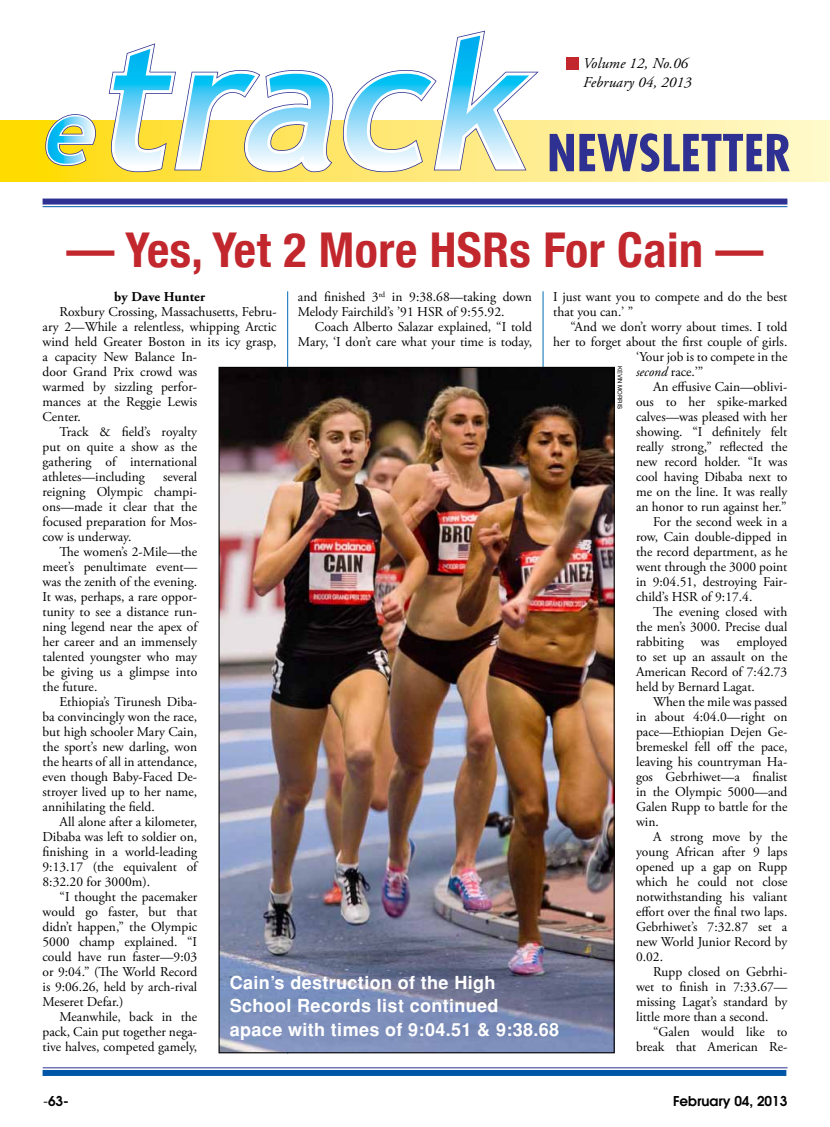
<style>
.page{position:relative;width:830px;height:1127px;background:#fff}
.page>*{position:absolute;margin:0;border:0;box-sizing:border-box;transform-origin:0 0}
.t1{font:700 condensed 48px "Helvetica Neue";letter-spacing:.01em;color:#c1272d}
.t2{font:700 18px/23.4px "Helvetica";letter-spacing:.02em;color:#fff}
.t3{font:italic 15px/19.5px "Adobe Garamond Pro";letter-spacing:.01em;color:#000}
.t4{font:13.5px/15px "Adobe Garamond Pro";color:#000;text-align:justify}
.t5{font:600 13.5px "Avant Garde";color:#000}
.t6{font:700 13.5px "Adobe Garamond Pro";letter-spacing:.015em;color:#000}
.t7{font:6px "Helvetica";color:#000}
.s1{font-style:italic}
.s2{font-weight:400}
</style>
<div class="page">
<hr style="left:287px;top:291px;width:1px;height:762px;background:#006cb7">
<div style="left:566px;top:57px;width:12px;height:12px;background:#c1272d"></div>
<svg style="left:0;top:120px;width:829px;height:62px;background:#feea75"></svg>
<hr style="left:542px;top:291px;width:1px;height:761px;background:#006cb7">
<img style="left:220px;top:369px;width:392px;height:682px">
<hr style="left:43px;top:1067px;width:744px;height:1px;background:#2e3192">
<div style="left:43px;top:1070px;width:743px;height:6px;background:#0057a8"></div>
<div style="left:43px;top:199px;width:744px;height:6px;background:#2e3192"></div>
<hr style="left:43px;top:206px;width:744px;height:1px;background:#0057a8">
<svg style="left:106px;top:120px;width:438px;height:54px"></svg>
<svg style="left:108px;top:30px;width:432px;height:143px"></svg>
<svg style="left:43px;top:114px;width:54px;height:53px;background:#b0d1a3"></svg>
<svg style="left:549px;top:133px;width:240px;height:39px;background:#8e8a9e"></svg>
<p class="t3" style="left:583px;top:54px;width:110px">Volume 12, No.06<br>February 04, 2013</p>
<h1 class="t1" style="left:66px;top:210px;width:698px">— Yes, Yet 2 More HSRs For Cain —</h1>
<p class="t4" style="left:553px;top:290px;width:235px">I just want you to compete and do the best that you can.’ ”</p>
<p class="t4" style="left:570px;top:320px;width:218px">“And we don’t worry about times. I told</p>
<p class="t4" style="left:553px;top:335px;width:235px">her to forget about the first couple of girls.</p>
<p class="t4" style="left:635px;top:350px;width:153px">‘Your job is to compete in the</p>
<p class="t4" style="left:635px;top:365px;width:69px"><span class="s1">second</span> race.’”</p>
<p class="t4" style="left:652px;top:380px;width:136px">An effusive Cain—oblivi-</p>
<p class="t4" style="left:635px;top:395px;width:153px">ous to her spike-marked</p>
<p class="t4" style="left:635px;top:410px;width:153px">calves—was pleased with her</p>
<p class="t4" style="left:635px;top:425px;width:153px">showing. “I definitely felt</p>
<p class="t4" style="left:635px;top:440px;width:153px">really strong,” reflected the</p>
<p class="t4" style="left:635px;top:455px;width:153px">new record holder. “It was</p>
<p class="t4" style="left:635px;top:470px;width:153px">cool having Dibaba next to</p>
<p class="t4" style="left:635px;top:485px;width:153px">me on the line. It was really</p>
<p class="t4" style="left:635px;top:500px;width:152px">an honor to run against her.”</p>
<p class="t4" style="left:652px;top:515px;width:136px">For the second week in a</p>
<p class="t4" style="left:635px;top:530px;width:153px">row, Cain double-dipped in</p>
<p class="t4" style="left:635px;top:545px;width:153px">the record department, as he</p>
<p class="t4" style="left:635px;top:560px;width:153px">went through the 3000 point</p>
<p class="t4" style="left:635px;top:575px;width:153px">in 9:04.51, destroying Fair-</p>
<p class="t4" style="left:635px;top:590px;width:118px">child’s HSR of 9:17.4.</p>
<p class="t4" style="left:652px;top:605px;width:136px">The evening closed with</p>
<p class="t4" style="left:635px;top:620px;width:153px">the men’s 3000. Precise dual</p>
<p class="t4" style="left:635px;top:635px;width:49px">rabbiting</p>
<p class="t4" style="left:700px;top:635px;width:20px">was</p>
<p class="t4" style="left:298px;top:290px;width:235px">and finished 3<sup>rd</sup> in 9:38.68—taking down<br>Melody Fairchild’s ’91 HSR of 9:55.92.</p>
<p class="t4" style="left:298px;top:320px;width:235px;text-align:right">Coach Alberto Salazar explained, “I told<br>Mary, ‘I don’t care what your time is today,</p>
<p class="t6" style="left:114px;top:289px;width:92px">by Dave Hunter</p>
<p class="t4" style="left:60px;top:305px;width:218px">Roxbury Crossing, Massachusetts, Febru-</p>
<p class="t4" style="left:43px;top:320px;width:235px">ary 2—While a relentless, whipping Arctic</p>
<p class="t4" style="left:43px;top:335px;width:235px">wind held Greater Boston in its icy grasp,</p>
<p class="t4" style="left:43px;top:350px;width:156px">a capacity New Balance In-</p>
<p class="t4" style="left:43px;top:365px;width:156px">door Grand Prix crowd was</p>
<p class="t4" style="left:43px;top:380px;width:156px">warmed by sizzling perfor-</p>
<p class="t4" style="left:43px;top:395px;width:156px">mances at the Reggie Lewis</p>
<p class="t4" style="left:43px;top:410px;width:40px">Center.</p>
<p class="t4" style="left:60px;top:425px;width:139px">Track &amp; field’s royalty</p>
<p class="t4" style="left:43px;top:440px;width:156px">put on quite a show as the</p>
<p class="t4" style="left:43px;top:455px;width:156px">gathering of international</p>
<p class="t4" style="left:43px;top:470px;width:104px">athletes—including</p>
<p class="t7" style="left:623px;top:366px;width:45px;rotate:90deg">kevin morris</p>
<p class="t4" style="left:43px;top:470px;width:156px;text-indent:120px">several reigning Olympic champi&shy;ons—made it clear that the focused preparation for Mos&shy;cow is underway.</p>
<p class="t4" style="left:43px;top:545px;width:156px;text-indent:17px">The women’s 2-Mile—the meet’s penultimate event— was the zenith of the evening.<br>It was, perhaps, a rare oppor&shy;tunity to see a distance run&shy;ning legend near the apex of her career and an immensely talented youngster who may be giving us a glimpse into the future.</p>
<p class="t4" style="left:43px;top:695px;width:156px;text-indent:17px">Ethiopia’s Tirunesh Diba&shy;ba convincingly won the race, but high schooler Mary Cain, the sport’s new darling, won the hearts of all in attendance, even though Baby-Faced De&shy;stroyer lived up to her name, annihilating the field.</p>
<p class="t4" style="left:43px;top:815px;width:156px;text-indent:17px">All alone after a kilometer, Dibaba was left to soldier on, finishing in a world-leading 9:13.17 (the equivalent of 8:32.20 for 3000m).</p>
<p class="t4" style="left:43px;top:890px;width:156px;text-indent:17px">“I thought the pacemaker would go faster, but that didn’t happen,” the Olympic 5000 champ explained. “I could have run faster—9:03 or 9:04.” (The World Record is 9:06.26, held by arch-rival Meseret Defar.)</p>
<p class="t4" style="left:43px;top:1010px;width:156px;text-indent:17px">Meanwhile, back in the pack, Cain put together nega&shy;tive halves, competed gamely,</p>
<p class="t4" style="left:635px;top:635px;width:153px;text-indent:101px">employed to set up an assault on the American Record of 7:42.73 held by Bernard Lagat.</p>
<p class="t4" style="left:635px;top:695px;width:153px;text-indent:17px">When the mile was passed in about 4:04.0—right on pace—Ethiopian Dejen Ge&shy;bremeskel fell off the pace, leaving his countryman Ha&shy;gos Gebrhiwet—a finalist in the Olympic 5000—and Galen Rupp to battle for the win.</p>
<p class="t4" style="left:635px;top:830px;width:153px;text-indent:17px">A strong move by the young African after 9 laps opened up a gap on Rupp which he could not close notwithstanding his valiant effort over the final two laps.<br>Gebrhiwet’s 7:32.87 set a new World Junior Record by 0.02.</p>
<p class="t4" style="left:635px;top:965px;width:153px;text-indent:17px">Rupp closed on Gebrhi&shy;wet to finish in 7:33.67— missing Lagat’s standard by little more than a second.</p>
<p class="t4" style="left:635px;top:1025px;width:153px;text-align:right">“Galen would like to break that American Re-</p>
<h2 class="t2" style="left:230px;top:971px;width:331px">Cain’s destruction of the High<br>School Records list continued<br>apace with times of 9:04.51 &amp; 9:38.68</h2>
<p class="t5" style="left:44px;top:1092px;width:27px"><span class="s2">-</span>63-</p>
<p class="t5" style="left:672px;top:1092px;width:116px">February 04, 2013</p>
</div>
